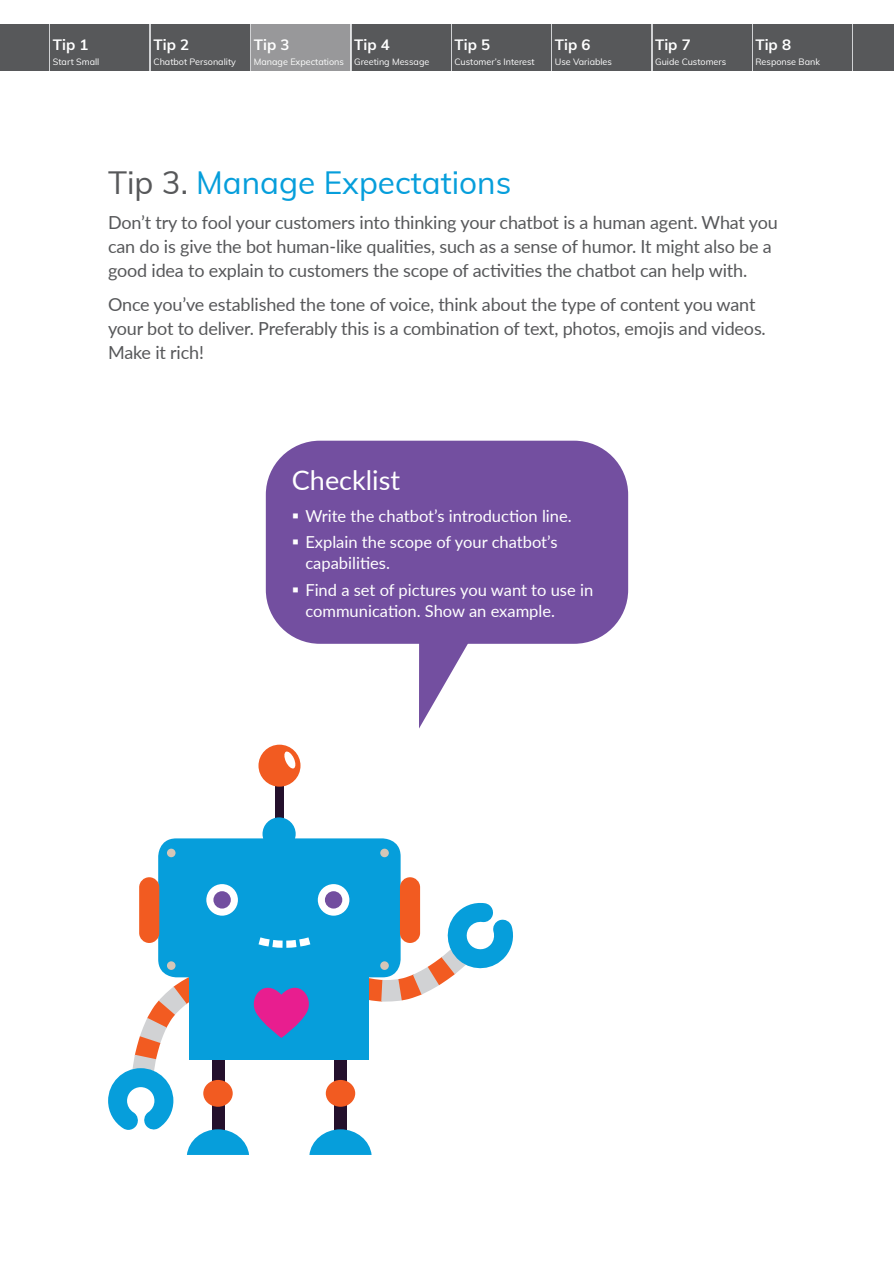
<style>
.page{position:relative;width:894px;height:1263px;background:#fff}
.page>*{position:absolute;margin:0;border:0;box-sizing:border-box;transform-origin:0 0}
.Subhead{font:31.5px "Muli";color:#069edb}
.Checklist_head{font:27px "Lato";color:#fff}
.Body{font:18px/24px "Lato";letter-spacing:-.01em;color:#57585a}
.t1{font:16.5px/21px "Lato";color:#fff}
.t2{font:700 15px "Muli";color:#fff}
.t3{font:9px "Muli";color:#fff}
.s1{color:#57585a}
</style>
<div class="page">
<div style="left:0;top:24px;width:48px;height:46px;background:#57585a"></div>
<div style="left:51px;top:24px;width:98px;height:46px;background:#57585a"></div>
<div style="left:151px;top:24px;width:99px;height:46px;background:#57585a"></div>
<div style="left:352px;top:24px;width:98px;height:46px;background:#57585a"></div>
<div style="left:452px;top:24px;width:98px;height:46px;background:#57585a"></div>
<div style="left:552px;top:24px;width:98px;height:46px;background:#57585a"></div>
<div style="left:652px;top:24px;width:99px;height:46px;background:#57585a"></div>
<div style="left:752px;top:24px;width:99px;height:46px;background:#57585a"></div>
<div style="left:853px;top:24px;width:40px;height:46px;background:#57585a"></div>
<svg style="left:419px;top:644px;width:49px;height:84px"></svg>
<div style="left:266px;top:441px;width:362px;height:203px;background:#734fa0;border-radius:54px"></div>
<div style="left:275px;top:776px;width:8px;height:55px;background:#24102c"></div>
<div style="left:262px;top:817px;width:33px;height:33px;background:#069edb;border-radius:50%"></div>
<div style="left:258px;top:744px;width:42px;height:42px;background:#f25b21;border-radius:50%"></div>
<svg style="left:284px;top:750px;width:12px;height:19px"></svg>
<div style="left:158px;top:838px;width:242px;height:139px;background:#069edb;border-radius:18px"></div>
<div style="left:318px;top:884px;width:31px;height:31px;background:#fff;border-radius:50%"></div>
<div style="left:325px;top:891px;width:17px;height:17px;background:#724e9f;border-radius:50%"></div>
<div style="left:206px;top:884px;width:32px;height:31px;background:#fff;border-radius:50%"></div>
<div style="left:213px;top:891px;width:18px;height:17px;background:#724e9f;border-radius:50%"></div>
<div style="left:400px;top:877px;width:20px;height:66px;background:#f25b21;border-radius:10px"></div>
<div style="left:139px;top:877px;width:20px;height:66px;background:#f25b21;border-radius:10px"></div>
<div style="left:380px;top:848px;width:8px;height:9px;background:#d5c6b7;border-radius:50%"></div>
<div style="left:167px;top:848px;width:8px;height:9px;background:#d5c6b7;border-radius:50%"></div>
<svg style="left:108px;top:901px;width:405px;height:254px"></svg>
<div style="left:251px;top:24px;width:99px;height:48px;background:#98989a"></div>
<p class="t2" style="left:53px;top:34px;width:37px">Tip 1</p>
<p class="t3" style="left:53px;top:55px;width:48px">Start Small</p>
<p class="t2" style="left:153px;top:34px;width:37px">Tip 2</p>
<p class="t3" style="left:153px;top:55px;width:84px">Chatbot Personality</p>
<p class="t2" style="left:254px;top:34px;width:37px">Tip 3</p>
<p class="t3" style="left:254px;top:55px;width:91px">Manage Expectations</p>
<p class="t2" style="left:354px;top:34px;width:37px">Tip 4</p>
<p class="t3" style="left:354px;top:55px;width:77px">Greeting Message</p>
<p class="t2" style="left:454px;top:34px;width:37px">Tip 5</p>
<p class="t3" style="left:454px;top:55px;width:82px">Customer’s Interest</p>
<p class="t2" style="left:554px;top:34px;width:37px">Tip 6</p>
<p class="t3" style="left:554px;top:55px;width:59px">Use Variables</p>
<p class="t2" style="left:654px;top:34px;width:37px">Tip 7</p>
<p class="t3" style="left:654px;top:55px;width:73px">Guide Customers</p>
<p class="t2" style="left:755px;top:34px;width:37px">Tip 8</p>
<p class="t3" style="left:755px;top:55px;width:66px">Response Bank</p>
<p class="Subhead" style="left:108px;top:159px;width:404px"><span class="s1">Tip 3.</span> Manage Expectations</p>
<p class="Body" style="left:108px;top:209px;width:671px">Don’t try to fool your customers into thinking your chatbot is a human agent. What you can do is give the bot human-like qualities, such as a sense of humor. It might also be a good idea to explain to customers the scope of activities the chatbot can help with.</p>
<p class="Body" style="left:108px;top:292px;width:659px">Once you’ve established the tone of voice, think about the type of content you want your bot to deliver. Preferably this is a combination of text, photos, emojis and videos.<br>Make it rich!</p>
<p class="Checklist_head" style="left:292px;top:461px;width:110px">Checklist</p>
<p class="t1" style="left:305px;top:504px;width:268px">Write the chatbot’s introduction line.</p>
<p class="t1" style="left:305px;top:531px;width:253px">Explain the scope of your chatbot’s capabilities.</p>
<p class="t1" style="left:305px;top:578px;width:289px">Find a set of pictures you want to use in communication. Show an example.</p>
</div>
